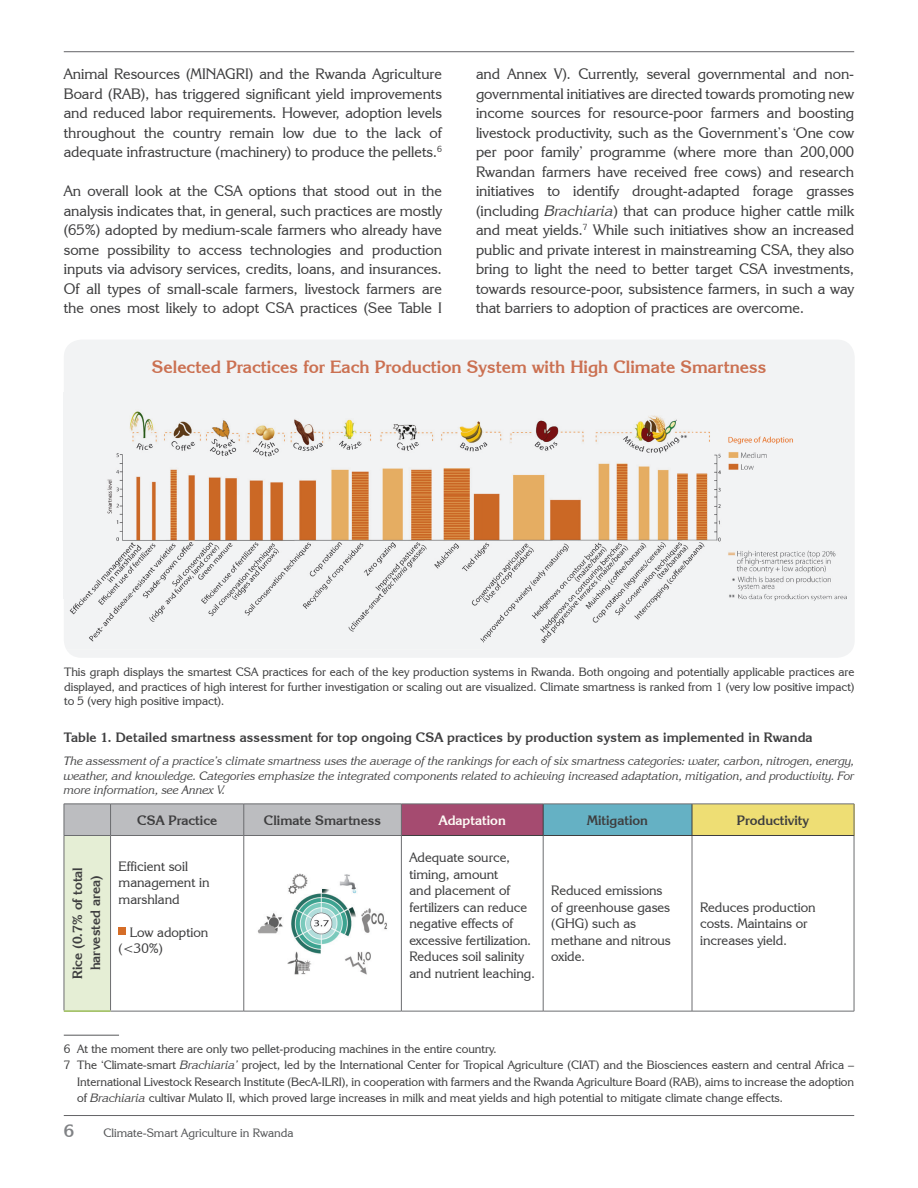
<style>
.page{position:relative;width:918px;height:1188px;background:#fff}
.page>*{position:absolute;margin:0;border:0;box-sizing:border-box;transform-origin:0 0}
.t1{font:700 18px "Korinna IT Cby BT";color:#808285}
.t2{font:700 17.7px "Korinna IT Cby BT";color:#cb7051}
.t3{font:15px/19.5px "Korinna IT Cby BT";color:#3e3e3f;text-align:justify}
.t4{font:13.5px/16.5px "Korinna IT Cby BT";color:#3e3e3f}
.t5{font:700 13.5px/18px "Korinna IT Cby BT";letter-spacing:.005em;color:#3e3e3f;text-align:center}
.t6{font:700 13.5px "Korinna IT Cby BT";color:#fffef8}
.t7{font:12px/14.4px "Korinna IT Cby BT";color:#3e3e3f;text-align:justify}
.t8{font:italic 12px/14.4px "Korinna IT Cby BT";color:#3e3e3f;text-align:justify}
.t9{font:12px "Korinna IT Cby BT";color:#545557}
.s1{font-style:italic}
</style>
<div class="page">
<hr style="left:64px;top:51px;width:790px;height:1px;background:#636366">
<hr style="left:64px;top:1115px;width:790px;height:1px;background:#636366">
<div style="left:64px;top:340px;width:790px;height:318px;background:#f2f3f4"></div>
<img style="left:64px;top:393px;width:787px;height:257px">
<hr style="left:64px;top:1035px;width:55px;height:1px;background:#57585a">
<div style="left:65px;top:805px;width:336px;height:30px;background:#bcbdc0"></div>
<div style="left:401px;top:804px;width:142px;height:31px;background:#a54b70"></div>
<div style="left:543px;top:804px;width:149px;height:31px;background:#65b1c4"></div>
<div style="left:692px;top:804px;width:162px;height:31px;background:#eede74"></div>
<div style="left:64px;top:835px;width:47px;height:176px;background:#e5eed5"></div>
<svg style="left:111px;top:836px;width:743px;height:175px"></svg>
<hr style="left:64px;top:1010px;width:47px;height:2px;background:#9abb58">
<hr style="left:244px;top:1011px;width:157px;height:1px;background:#6c6d70">
<hr style="left:244px;top:836px;width:1px;height:175px;background:#6c6d70">
<hr style="left:111px;top:1011px;width:133px;height:1px;background:#6c6d70">
<hr style="left:401px;top:836px;width:1px;height:175px;background:#6c6d70">
<hr style="left:401px;top:1011px;width:142px;height:1px;background:#6c6d70">
<hr style="left:543px;top:836px;width:1px;height:175px;background:#6c6d70">
<hr style="left:692px;top:836px;width:1px;height:175px;background:#6c6d70">
<hr style="left:854px;top:836px;width:1px;height:175px;background:#6c6d70">
<hr style="left:543px;top:1011px;width:149px;height:1px;background:#6c6d70">
<hr style="left:692px;top:1011px;width:162px;height:1px;background:#6c6d70">
<hr style="left:543px;top:804px;width:1px;height:31px;background:#3e3e3f">
<hr style="left:402px;top:835px;width:141px;height:1px;background:#3e3e3f">
<hr style="left:692px;top:804px;width:1px;height:31px;background:#3e3e3f">
<hr style="left:543px;top:835px;width:149px;height:1px;background:#3e3e3f">
<hr style="left:692px;top:835px;width:162px;height:1px;background:#3e3e3f">
<hr style="left:402px;top:804px;width:141px;height:1px;background:#6c6d70">
<hr style="left:543px;top:804px;width:149px;height:1px;background:#6c6d70">
<hr style="left:692px;top:804px;width:162px;height:1px;background:#6c6d70">
<hr style="left:854px;top:804px;width:1px;height:31px;background:#6c6d70">
<hr style="left:64px;top:804px;width:47px;height:1px;background:#6c6d70">
<hr style="left:64px;top:804px;width:1px;height:31px;background:#6c6d70">
<hr style="left:111px;top:804px;width:133px;height:1px;background:#6c6d70">
<hr style="left:244px;top:804px;width:158px;height:1px;background:#6c6d70">
<hr style="left:401px;top:804px;width:1px;height:31px;background:#6c6d70">
<hr style="left:64px;top:835px;width:47px;height:1px;background:#6c6d70">
<hr style="left:111px;top:835px;width:133px;height:1px;background:#6c6d70">
<hr style="left:244px;top:835px;width:158px;height:1px;background:#6c6d70">
<hr style="left:110px;top:804px;width:1px;height:31px;background:#6c6d70">
<hr style="left:244px;top:804px;width:1px;height:31px;background:#6c6d70">
<hr style="left:64px;top:836px;width:1px;height:174px;background:#6c6d70">
<hr style="left:110px;top:836px;width:1px;height:174px;background:#6c6d70">
<img style="left:251px;top:868px;width:145px;height:118px">
<div style="left:118px;top:927px;width:8px;height:7px;background:#d56d27"></div>
<p class="t3" style="left:64px;top:64px;width:380px">Animal Resources (MINAGRI) and the Rwanda Agriculture Board (RAB), has triggered significant yield improvements and reduced labor requirements. However, adoption levels throughout the country remain low due to the lack of adequate infrastructure (machinery) to produce the pellets.<sup>6</sup></p>
<p class="t3" style="left:64px;top:181px;width:380px">An overall look at the CSA options that stood out in the analysis indicates that, in general, such practices are mostly (65%) adopted by medium-scale farmers who already have some possibility to access technologies and production inputs via advisory services, credits, loans, and insurances.<br>Of all types of small-scale farmers, livestock farmers are the ones most likely to adopt CSA practices (See Table I</p>
<p class="t3" style="left:476px;top:64px;width:380px">and Annex V). Currently, several governmental and non&shy;governmental initiatives are directed towards promoting new income sources for resource-poor farmers and boosting livestock productivity, such as the Government’s ‘One cow per poor family’ programme (where more than 200,000<br>Rwandan farmers have received free cows) and research initiatives to identify drought-adapted forage grasses (including <span class="s1">Brachiaria</span>) that can produce higher cattle milk and meat yields.<sup>7</sup> While such initiatives show an increased public and private interest in mainstreaming CSA, they also bring to light the need to better target CSA investments, towards resource-poor, subsistence farmers, in such a way that barriers to adoption of practices are overcome.</p>
<p class="t2" style="left:152px;top:356px;width:616px">Selected Practices for Each Production System with High Climate Smartness</p>
<p class="t7" style="left:64px;top:665px;width:792px">This graph displays the smartest CSA practices for each of the key production systems in Rwanda. Both ongoing and potentially applicable practices are displayed, and practices of high interest for further investigation or scaling out are visualized. Climate smartness is ranked from 1 (very low positive impact) to 5 (very high positive impact).</p>
<p class="t5" style="left:64px;top:729px;width:750px">Table 1. Detailed smartness assessment for top ongoing CSA practices by production system as implemented in Rwanda</p>
<p class="t8" style="left:64px;top:754px;width:792px">The assessment of a practice’s climate smartness uses the average of the rankings for each of six smartness categories: water, carbon, nitrogen, energy, weather, and knowledge. Categories emphasize the integrated components related to achieving increased adaptation, mitigation, and productivity. For more information, see Annex V.</p>
<p class="t5" style="left:137px;top:811px;width:82px">CSA Practice</p>
<p class="t5" style="left:264px;top:811px;width:119px">Climate Smartness</p>
<p class="t6" style="left:439px;top:812px;width:69px">Adaptation</p>
<p class="t5" style="left:587px;top:811px;width:62px">Mitigation</p>
<p class="t5" style="left:737px;top:811px;width:74px">Productivity</p>
<p class="t5" style="left:68px;top:979px;width:113px;rotate:-90deg">Rice (0.7% of total harvested area)</p>
<p class="t4" style="left:119px;top:858px;width:92px">Efficient soil management in marshland</p>
<p class="t4" style="left:119px;top:924px;width:91px;text-indent:11px">Low adoption (&lt;30%)</p>
<p class="t4" style="left:409px;top:849px;width:127px">Adequate source, timing, amount<br>and placement of fertilizers can reduce negative effects of excessive fertilization.<br>Reduces soil salinity and nutrient leaching.</p>
<p class="t4" style="left:551px;top:882px;width:121px">Reduced emissions of greenhouse gases (GHG) such as methane and nitrous oxide.</p>
<p class="t4" style="left:700px;top:899px;width:117px">Reduces production costs. Maintains or increases yield.</p>
<p class="t7" style="left:64px;top:1041px;width:434px">6 At the moment there are only two pellet-producing machines in the entire country.</p>
<p class="t7" style="left:64px;top:1058px;width:792px">7 The ‘Climate-smart <span class="s1">Brachiaria’</span> project, led by the International Center for Tropical Agriculture (CIAT) and the Biosciences eastern and central Africa –</p>
<p class="t7" style="left:77px;top:1074px;width:778px">International Livestock Research Institute (BecA-ILRI), in cooperation with farmers and the Rwanda Agriculture Board (RAB), aims to increase the adoption</p>
<p class="t7" style="left:77px;top:1091px;width:707px">of <span class="s1">Brachiaria</span> cultivar Mulato II, which proved large increases in milk and meat yields and high potential to mitigate climate change effects.</p>
<p class="t1" style="left:64px;top:1120px;width:12px">6</p>
<p class="t9" style="left:104px;top:1126px;width:191px">Climate-Smart Agriculture in Rwanda</p>
</div>
